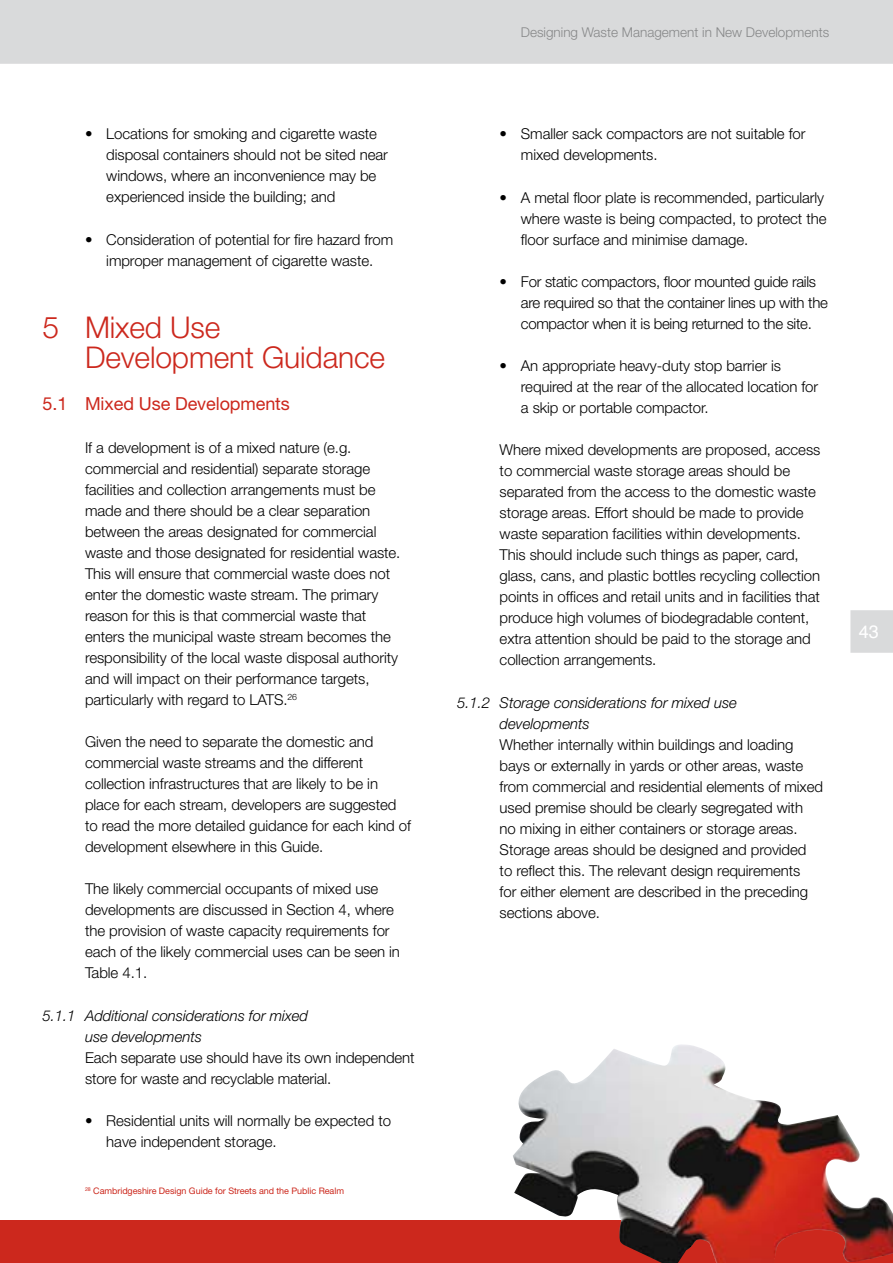
<style>
.page{position:relative;width:893px;height:1263px;background:#d9dadb}
.page>*{position:absolute;margin:0;border:0;box-sizing:border-box;transform-origin:0 0}
.t1{font:300 30px/30px "Helvetica Neue";letter-spacing:-.005em;color:#cc281d}
.t2{font:18px "Helvetica Neue";letter-spacing:-.005em;color:#cc281d}
.t3{font:18px "Helvetica";color:#fff}
.t4{font:300 15px/21px "Helvetica Neue";letter-spacing:-.005em;color:#000}
.t5{font:italic 300 15px/21px "Helvetica Neue";letter-spacing:-.005em;color:#000}
.t6{font:300 13.5px "Helvetica Neue";color:#878889}
.t7{font:9px "Helvetica Neue";letter-spacing:-.005em;color:#cc281d}
</style>
<div class="page">
<div style="left:0;top:64px;width:893px;height:1156px;background:#fff"></div>
<div style="left:0;top:1220px;width:893px;height:43px;background:#cc281d"></div>
<img style="left:513px;top:1043px;width:380px;height:220px">
<p class="t4" style="left:106px;top:123px;width:283px;text-indent:-21px">• Locations for smoking and cigarette waste disposal containers should not be sited near windows, where an inconvenience may be experienced inside the building; and</p>
<p class="t4" style="left:85px;top:228px;width:310px;text-align:center">• Consideration of potential for fire hazard from improper management of cigarette waste.</p>
<h1 class="t1" style="left:85px;top:312px;width:301px;text-indent:-43px">5 Mixed Use<br>Development Guidance</h1>
<p class="t2" style="left:43px;top:393px;width:249px">5.1 Mixed Use Developments</p>
<p class="t4" style="left:85px;top:436px;width:317px">If a development is of a mixed nature (e.g. commercial and residential) separate storage facilities and collection arrangements must be made and there should be a clear separation between the areas designated for commercial waste and those designated for residential waste.<br>This will ensure that commercial waste does not enter the domestic waste stream. The primary reason for this is that commercial waste that enters the municipal waste stream becomes the responsibility of the local waste disposal authority and will impact on their performance targets, particularly with regard to LATS.<sup>26</sup></p>
<p class="t4" style="left:85px;top:731px;width:327px">Given the need to separate the domestic and commercial waste streams and the different collection infrastructures that are likely to be in place for each stream, developers are suggested to read the more detailed guidance for each kind of development elsewhere in this Guide.</p>
<p class="t4" style="left:85px;top:878px;width:316px">The likely commercial occupants of mixed use developments are discussed in Section 4, where the provision of waste capacity requirements for each of the likely commercial uses can be seen in Table 4.1.</p>
<p class="t5" style="left:85px;top:1004px;width:225px;text-indent:-43px">5.1.1 Additional considerations for mixed use developments</p>
<p class="t4" style="left:85px;top:1046px;width:331px">Each separate use should have its own independent store for waste and recyclable material.</p>
<p class="t4" style="left:106px;top:1110px;width:286px;text-indent:-21px">• Residential units will normally be expected to have independent storage.</p>
<p class="t7" style="left:85px;top:1185px;width:260px"><sup>28</sup> Cambridgeshire Design Guide for Streets and the Public Realm</p>
<p class="t6" style="left:521px;top:24px;width:310px">Designing Waste Management in New Developments</p>
<p class="t4" style="left:521px;top:123px;width:286px;text-indent:-21px">• Smaller sack compactors are not suitable for mixed developments.</p>
<p class="t4" style="left:521px;top:186px;width:307px;text-indent:-21px">• A metal floor plate is recommended, particularly where waste is being compacted, to protect the floor surface and minimise damage.</p>
<p class="t4" style="left:521px;top:271px;width:309px;text-indent:-21px">• For static compactors, floor mounted guide rails are required so that the container lines up with the compactor when it is being returned to the site.</p>
<p class="t4" style="left:521px;top:355px;width:299px;text-indent:-21px">• An appropriate heavy-duty stop barrier is required at the rear of the allocated location for a skip or portable compactor.</p>
<p class="t4" style="left:500px;top:439px;width:322px">Where mixed developments are proposed, access to commercial waste storage areas should be separated from the access to the domestic waste storage areas. Effort should be made to provide waste separation facilities within developments.<br>This should include such things as paper, card, glass, cans, and plastic bottles recycling collection points in offices and retail units and in facilities that produce high volumes of biodegradable content, extra attention should be paid to the storage and collection arrangements.</p>
<p class="t5" style="left:500px;top:692px;width:239px;text-indent:-43px">5.1.2 Storage considerations for mixed use developments</p>
<p class="t4" style="left:500px;top:733px;width:325px">Whether internally within buildings and loading bays or externally in yards or other areas, waste from commercial and residential elements of mixed used premise should be clearly segregated with no mixing in either containers or storage areas.<br>Storage areas should be designed and provided<br>to reflect this. The relevant design requirements<br>for either element are described in the preceding sections above.</p>
<p class="t3" style="left:859px;top:617px;width:11px">43</p>
</div>
